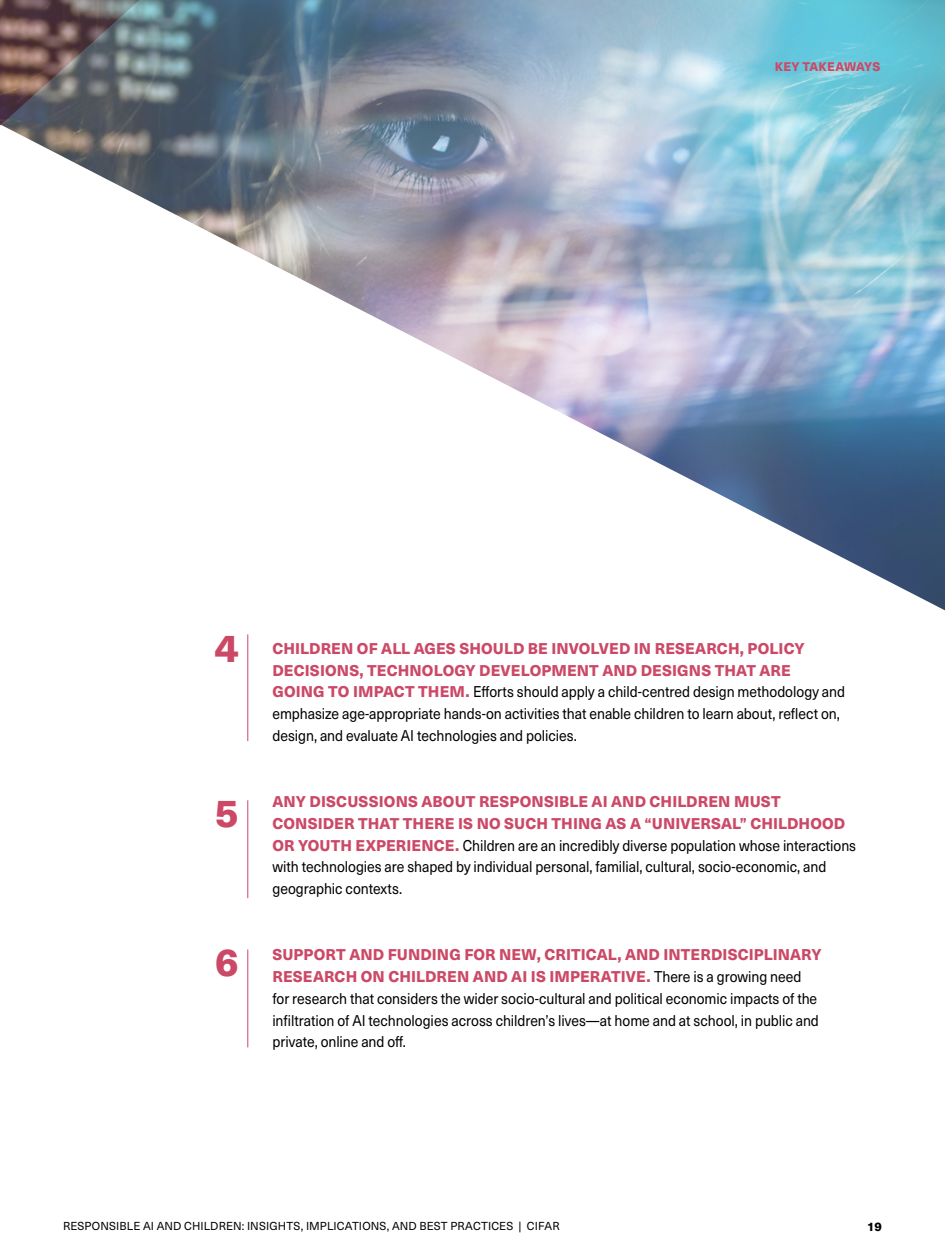
<style>
.page{position:relative;width:945px;height:1260px;background:#fff}
.page>*{position:absolute;margin:0;border:0;box-sizing:border-box;transform-origin:0 0}
.t1{font:800 38.68px "Neue Haas Unica Pro";color:#cb4866}
.t2{font:15.4px/21.9px "Neue Haas Unica Pro";letter-spacing:-.005em;color:#000;scale:.91 1}
.t3{font:800 12.25px "Neue Haas Unica Pro";letter-spacing:.01em;color:#cb4866}
.t4{font:800 12.25px "Neue Haas Unica Pro";color:#000}
.t5{font:11.38px "Neue Haas Unica Pro";letter-spacing:.015em;color:#000}
.s1{font-weight:800;color:#cb4866}
</style>
<div class="page">
<img style="left:0;top:0;width:945px;height:611px">
<hr style="left:247px;top:949px;width:1px;height:98px;background:#cb4866">
<hr style="left:247px;top:800px;width:1px;height:98px;background:#cb4866">
<hr style="left:247px;top:634px;width:1px;height:107px;background:#cb4866">
<p class="t3" style="left:775px;top:59px;width:107px">KEY TAKEAWAYS</p>
<p class="t1" style="left:215px;top:624px;width:26px">4</p>
<p class="t1" style="left:215px;top:789px;width:26px">5</p>
<p class="t1" style="left:215px;top:938px;width:26px">6</p>
<p class="t2" style="left:272px;top:637px;width:631px"><span class="s1">CHILDREN OF ALL AGES SHOULD BE INVOLVED IN RESEARCH, POLICY DECISIONS, TECHNOLOGY DEVELOPMENT AND DESIGNS THAT ARE GOING TO IMPACT THEM.</span> Eforts should apply a child-centred design methodology and emphasize age-appropriate hands-on activities that enable children to learn about, refect on, design, and evaluate AI technologies and policies.</p>
<p class="t2" style="left:272px;top:791px;width:643px"><span class="s1">ANY DISCUSSIONS ABOUT RESPONSIBLE AI AND CHILDREN MUST CONSIDER THAT THERE IS NO SUCH THING AS A “UNIVERSAL” CHILDHOOD OR YOUTH EXPERIENCE.</span> Children are an incredibly diverse population whose interactions with technologies are shaped by individual personal, familial, cultural, socio-economic, and geographic contexts.</p>
<p class="t2" style="left:272px;top:944px;width:605px"><span class="s1">SUPPORT AND FUNDING FOR NEW, CRITICAL, AND INTERDISCIPLINARY RESEARCH ON CHILDREN AND AI IS IMPERATIVE.</span> There is a growing need for research that considers the wider socio-cultural and political economic impacts of the infltration of AI technologies across children’s lives—at home and at school, in public and private, online and of.</p>
<p class="t5" style="left:63px;top:1220px;width:498px">RESPONSIBLE AI AND CHILDREN: INSIGHTS, IMPLICATIONS, AND BEST PRACTICES | CIFAR</p>
<p class="t4" style="left:867px;top:1219px;width:16px">19</p>
</div>
